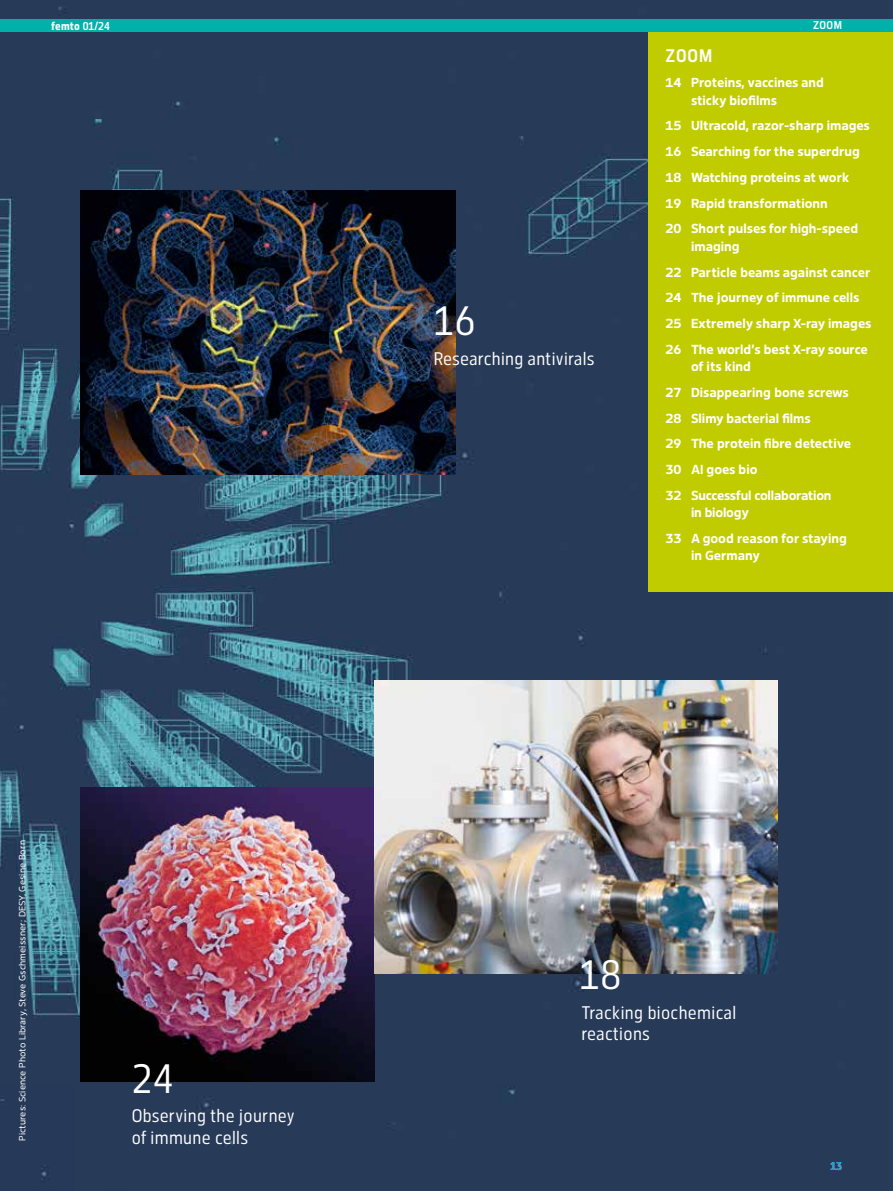
<style>
.page{position:relative;width:893px;height:1191px;background:#fff}
.page>*{position:absolute;margin:0;border:0;box-sizing:border-box;transform-origin:0 0}
.t1{font:40.5px "Desy Sans Cn";color:#fff}
.t2{font:18px/21.6px "Desy Sans Cn";letter-spacing:.02em;color:#fff}
.t3{font:500 18px "Desy Sans Cn";color:#fff}
.t4{font:700 12.9px/25.8px "Desy Sans";color:#fff}
.t5{font:800 11.25px "Desy Sans Cn";letter-spacing:.005em;color:#fff}
.t6{font:500 11.25px "Desy Sans Cn";color:#fff}
.t7{font:500 11.25px "Desy Sans Cn";color:#009fe3}
.t8{font:9px "Desy Sans";letter-spacing:.01em;color:#fff}
.s1{font-weight:500}
</style>
<div class="page">
<img style="left:0;top:0;width:893px;height:1191px">
<img style="left:81px;top:191px;width:374px;height:284px">
<div style="left:648px;top:32px;width:245px;height:560px;background:#c1cc00"></div>
<img style="left:81px;top:787px;width:293px;height:294px">
<img style="left:374px;top:680px;width:403px;height:293px">
<div style="left:0;top:19px;width:893px;height:13px;background:#00b1aa"></div>
<p class="t5" style="left:51px;top:19px;width:60px">femto <span class="s1">01/24</span></p>
<p class="t6" style="left:813px;top:19px;width:30px">ZOOM</p>
<h1 class="t1" style="left:434px;top:297px;width:43px">16</h1>
<h2 class="t2" style="left:434px;top:348px;width:162px">Researching antivirals</h2>
<h2 class="t3" style="left:665px;top:45px;width:48px">ZOOM</h2>
<p class="t4" style="left:691px;top:74px;width:134px;line-height:17.2px;text-indent:-26px">14 Proteins, vaccines and sticky biofilms</p>
<p class="t4" style="left:665px;top:113px;width:206px">15 Ultracold, razor-sharp images<br>16 Searching for the superdrug<br>18 Watching proteins at work<br>19 Rapid transformationn<br>20 Short pulses for high-speed</p>
<p class="t4" style="left:665px;top:233px;width:207px;text-indent:26px">imaging<br>22 Particle beams against cancer<br>24 The journey of immune cells<br>25 Extremely sharp X-ray images<br>26 The world’s best X-ray source</p>
<p class="t4" style="left:665px;top:353px;width:187px;text-indent:26px">of its kind<br>27 Disappearing bone screws<br>28 Slimy bacterial films<br>29 The protein fibre detective<br>30 AI goes bio<br>32 Successful collaboration</p>
<p class="t4" style="left:665px;top:499px;width:183px;text-indent:26px">in biology<br>33 A good reason for staying</p>
<p class="t4" style="left:691px;top:542px;width:71px">in Germany</p>
<p class="t8" style="left:17px;top:1140px;width:302px;rotate:-90deg">Pictures: Science Photo Library, Steve Gschmeissner; DESY, Gesine Born</p>
<h1 class="t1" style="left:132px;top:1055px;width:43px">24</h1>
<h2 class="t2" style="left:132px;top:1105px;width:164px">Observing the journey of immune cells</h2>
<h1 class="t1" style="left:579px;top:951px;width:43px">18</h1>
<h2 class="t2" style="left:581px;top:1001px;width:156px">Tracking biochemical reactions</h2>
<p class="t7" style="left:830px;top:1159px;width:13px">13</p>
</div>
